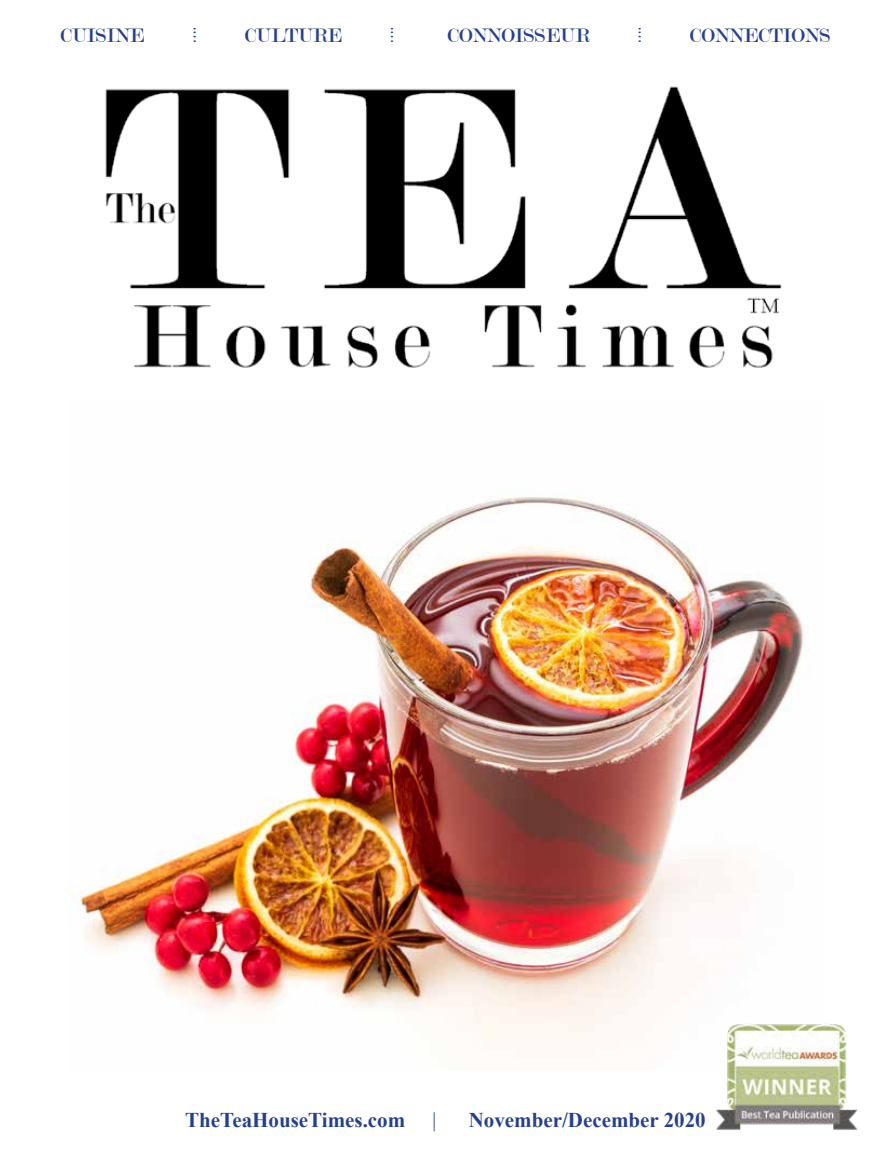
<style>
.page{position:relative;width:891px;height:1161px;background:#fff}
.page>*{position:absolute;margin:0;border:0;box-sizing:border-box;transform-origin:0 0}
.t1{font:700 21px "Times New Roman";color:#25408f}
.t2{font:21px "Modern";color:#25408f}
.t3{font:21px "Times New Roman";color:#25408f}
.t4{font:italic 21px "Times New Roman";color:#25408f}
</style>
<div class="page">
<img style="left:69px;top:496px;width:735px;height:545px">
<img style="left:105px;top:86px;width:677px;height:282px">
<img style="left:714px;top:1021px;width:143px;height:109px">
<p class="t2" style="left:61px;top:24px;width:85px">CUISINE</p>
<p class="t3" style="left:192px;top:20px;width:7px">⁞</p>
<p class="t2" style="left:245px;top:24px;width:99px">CULTURE</p>
<p class="t3" style="left:389px;top:20px;width:7px">⁞</p>
<p class="t2" style="left:448px;top:24px;width:143px">CONNOISSEUR</p>
<p class="t3" style="left:637px;top:20px;width:7px">⁞</p>
<p class="t2" style="left:690px;top:24px;width:142px">CONNECTIONS</p>
<p class="t1" style="left:185px;top:1105px;width:221px">TheTeaHouseTimes.com</p>
<p class="t4" style="left:431px;top:1106px;width:7px">|</p>
<p class="t1" style="left:469px;top:1105px;width:238px">November/December 2020</p>
</div>
